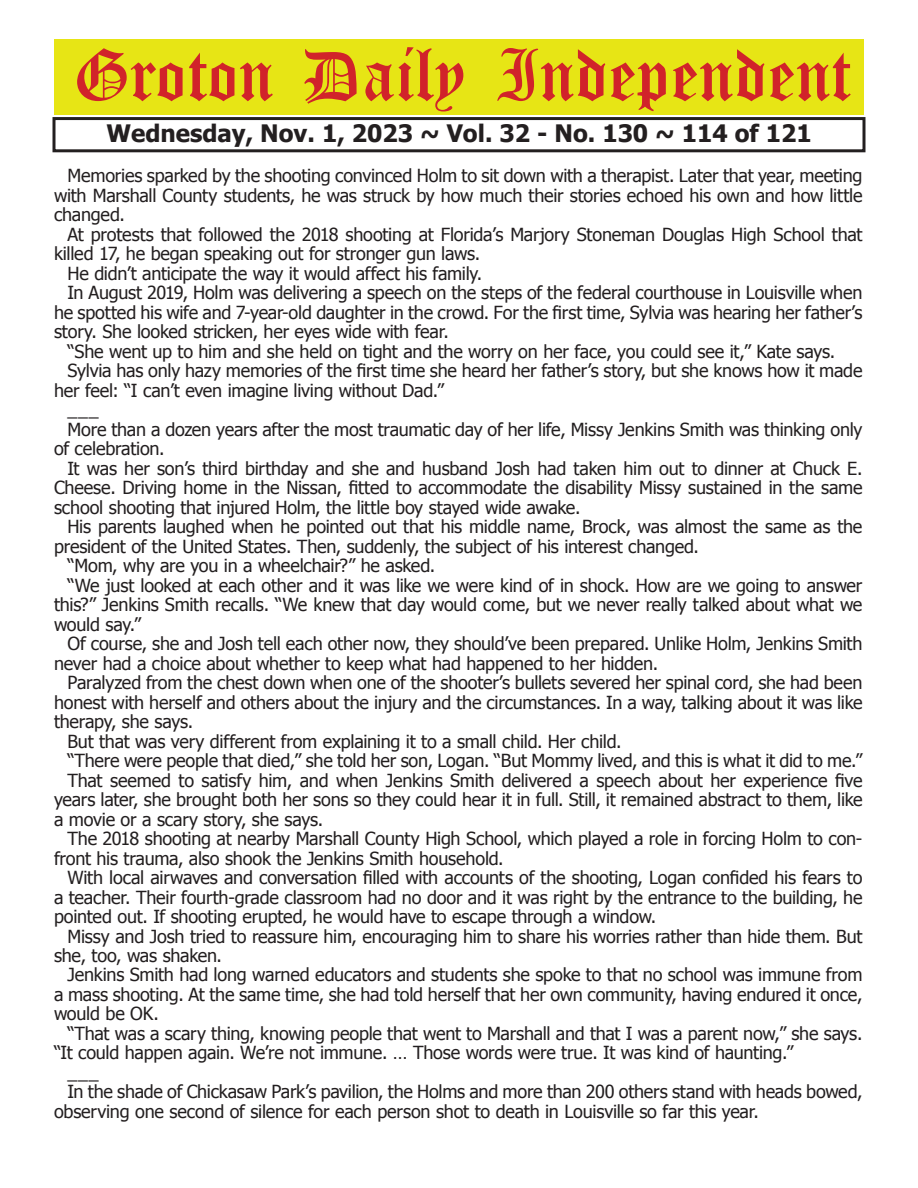
<style>
.page{position:relative;width:918px;height:1188px;background:#fff}
.page>*{position:absolute;margin:0;border:0;box-sizing:border-box;transform-origin:0 0}
.t1{font:54px "Old English Five";color:#d1232a}
.t2{font:700 24px "Tahoma";color:#231f20}
.t3{font:18px/19.5px "Tahoma";letter-spacing:-.01em;color:#231f20;text-align:justify}
</style>
<div class="page">
<div style="left:52px;top:117px;width:814px;height:35px;border:3px solid #231f20"></div>
<div style="left:54px;top:40px;width:810px;height:75px;background:#e7e515"></div>
<h1 class="t1" style="left:73px;top:50px;width:779px">Groton Daily Independent</h1>
<h2 class="t2" style="left:106px;top:116px;width:707px">Wednesday, Nov. 1, 2023 ~ Vol. 32 - No. 130 ~ 114 of 121</h2>
<p class="t3" style="left:54px;top:165px;width:810px;text-indent:14px">Memories sparked by the shooting convinced Holm to sit down with a therapist. Later that year, meeting with Marshall County students, he was struck by how much their stories echoed his own and how little changed.</p>
<p class="t3" style="left:68px;top:224px;width:796px">At protests that followed the 2018 shooting at Florida’s Marjory Stoneman Douglas High School that</p>
<p class="t3" style="left:54px;top:243px;width:428px">killed 17, he began speaking out for stronger gun laws.</p>
<p class="t3" style="left:68px;top:263px;width:416px">He didn’t anticipate the way it would affect his family.</p>
<p class="t3" style="left:68px;top:282px;width:797px">In August 2019, Holm was delivering a speech on the steps of the federal courthouse in Louisville when</p>
<p class="t3" style="left:54px;top:302px;width:810px">he spotted his wife and 7-year-old daughter in the crowd. For the first time, Sylvia was hearing her father’s</p>
<p class="t3" style="left:54px;top:321px;width:396px">story. She looked stricken, her eyes wide with fear.</p>
<p class="t3" style="left:68px;top:341px;width:769px">“She went up to him and she held on tight and the worry on her face, you could see it,” Kate says.</p>
<p class="t3" style="left:68px;top:360px;width:797px">Sylvia has only hazy memories of the first time she heard her father’s story, but she knows how it made</p>
<p class="t3" style="left:54px;top:380px;width:392px">her feel: “I can’t even imagine living without Dad.”</p>
<p class="t3" style="left:68px;top:399px;width:33px">___</p>
<p class="t3" style="left:68px;top:419px;width:797px">More than a dozen years after the most traumatic day of her life, Missy Jenkins Smith was thinking only</p>
<p class="t3" style="left:54px;top:438px;width:112px">of celebration.</p>
<p class="t3" style="left:68px;top:458px;width:796px">It was her son’s third birthday and she and husband Josh had taken him out to dinner at Chuck E.</p>
<p class="t3" style="left:54px;top:477px;width:810px">Cheese. Driving home in the Nissan, fitted to accommodate the disability Missy sustained in the same</p>
<p class="t3" style="left:54px;top:497px;width:528px">school shooting that injured Holm, the little boy stayed wide awake.</p>
<p class="t3" style="left:68px;top:516px;width:796px">His parents laughed when he pointed out that his middle name, Brock, was almost the same as the</p>
<p class="t3" style="left:54px;top:536px;width:647px">president of the United States. Then, suddenly, the subject of his interest changed.</p>
<p class="t3" style="left:68px;top:555px;width:369px">“Mom, why are you in a wheelchair?” he asked.</p>
<p class="t3" style="left:68px;top:575px;width:796px">“We just looked at each other and it was like we were kind of in shock. How are we going to answer</p>
<p class="t3" style="left:54px;top:594px;width:810px">this?” Jenkins Smith recalls. “We knew that day would come, but we never really talked about what we</p>
<p class="t3" style="left:54px;top:613px;width:89px">would say.”</p>
<p class="t3" style="left:68px;top:633px;width:797px">Of course, she and Josh tell each other now, they should’ve been prepared. Unlike Holm, Jenkins Smith</p>
<p class="t3" style="left:54px;top:652px;width:606px">never had a choice about whether to keep what had happened to her hidden.</p>
<p class="t3" style="left:68px;top:672px;width:796px">Paralyzed from the chest down when one of the shooter’s bullets severed her spinal cord, she had been</p>
<p class="t3" style="left:54px;top:691px;width:810px">honest with herself and others about the injury and the circumstances. In a way, talking about it was like</p>
<p class="t3" style="left:54px;top:711px;width:141px">therapy, she says.</p>
<p class="t3" style="left:68px;top:730px;width:556px">But that was very different from explaining it to a small child. Her child.</p>
<p class="t3" style="left:68px;top:750px;width:797px">“There were people that died,” she told her son, Logan. “But Mommy lived, and this is what it did to me.”</p>
<p class="t3" style="left:68px;top:769px;width:796px">That seemed to satisfy him, and when Jenkins Smith delivered a speech about her experience five</p>
<p class="t3" style="left:54px;top:789px;width:810px">years later, she brought both her sons so they could hear it in full. Still, it remained abstract to them, like</p>
<p class="t3" style="left:54px;top:808px;width:271px">a movie or a scary story, she says.</p>
<p class="t3" style="left:68px;top:828px;width:796px">The 2018 shooting at nearby Marshall County High School, which played a role in forcing Holm to con-</p>
<p class="t3" style="left:54px;top:847px;width:451px">front his trauma, also shook the Jenkins Smith household.</p>
<p class="t3" style="left:68px;top:867px;width:797px">With local airwaves and conversation filled with accounts of the shooting, Logan confided his fears to</p>
<p class="t3" style="left:54px;top:886px;width:810px">a teacher. Their fourth-grade classroom had no door and it was right by the entrance to the building, he</p>
<p class="t3" style="left:54px;top:906px;width:604px">pointed out. If shooting erupted, he would have to escape through a window.</p>
<p class="t3" style="left:68px;top:925px;width:797px">Missy and Josh tried to reassure him, encouraging him to share his worries rather than hide them. But</p>
<p class="t3" style="left:54px;top:945px;width:170px">she, too, was shaken.</p>
<p class="t3" style="left:68px;top:964px;width:797px">Jenkins Smith had long warned educators and students she spoke to that no school was immune from</p>
<p class="t3" style="left:54px;top:984px;width:810px">a mass shooting. At the same time, she had told herself that her own community, having endured it once,</p>
<p class="t3" style="left:54px;top:1003px;width:106px">would be OK.</p>
<p class="t3" style="left:68px;top:1023px;width:797px">“That was a scary thing, knowing people that went to Marshall and that I was a parent now,” she says.</p>
<p class="t3" style="left:54px;top:1042px;width:741px">“It could happen again. We’re not immune. … Those words were true. It was kind of haunting.”</p>
<p class="t3" style="left:68px;top:1062px;width:33px">___</p>
<p class="t3" style="left:68px;top:1081px;width:797px">In the shade of Chickasaw Park’s pavilion, the Holms and more than 200 others stand with heads bowed,</p>
<p class="t3" style="left:54px;top:1101px;width:706px">observing one second of silence for each person shot to death in Louisville so far this year.</p>
</div>
